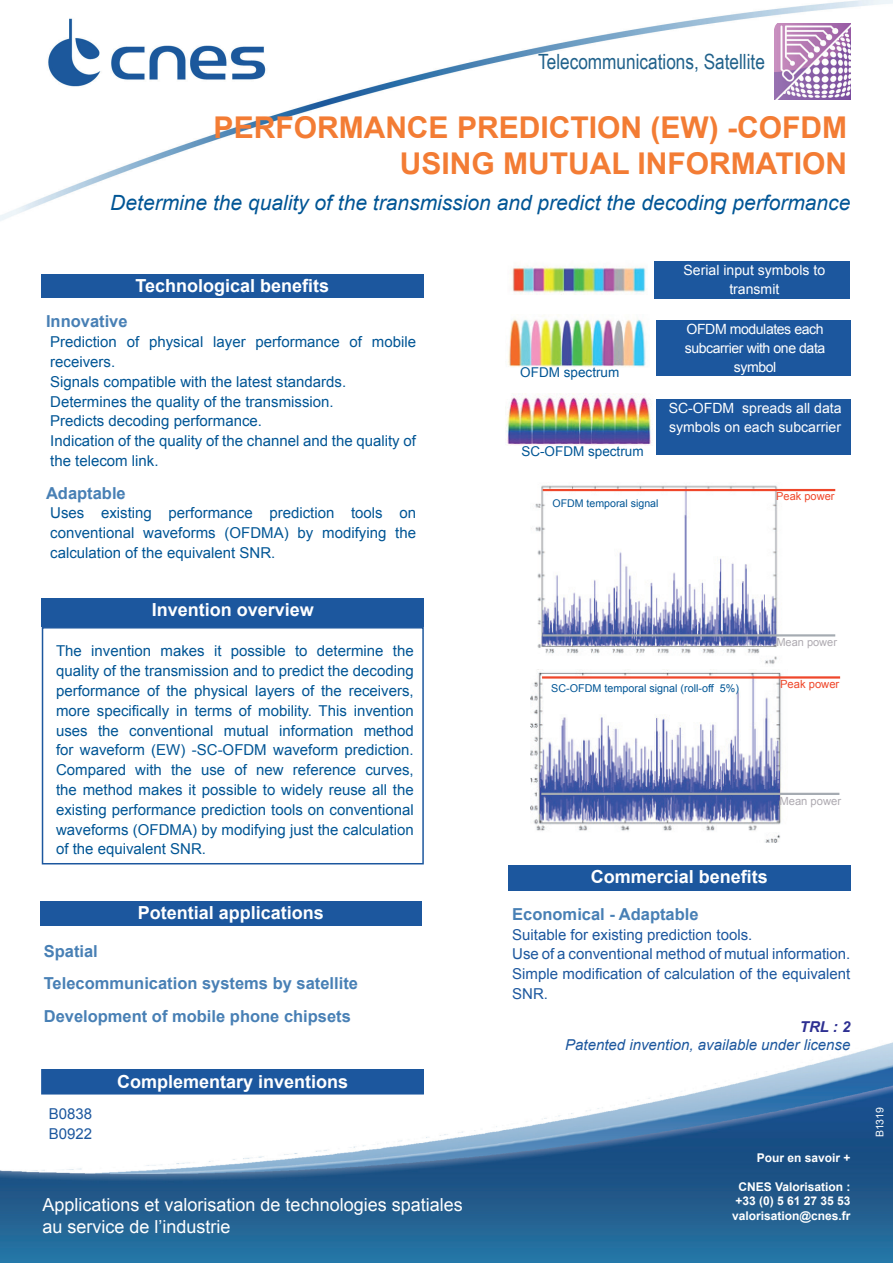
<style>
.page{position:relative;width:893px;height:1263px;background:#fff}
.page>*{position:absolute;margin:0;border:0;box-sizing:border-box;transform-origin:0 0}
.t1{font:700 30px/36px "Arial";color:#f37c34;text-align:right}
.t2{font:italic 21px "Arial";color:#005595}
.t3{font:21px "Arial Narrow";color:#20618b}
.t4{font:700 18px "Arial";color:#fff}
.t5{font:18px/21.6px "Arial";color:#fff}
.t6{font:700 16.5px/32.5px "Arial";color:#4880b5}
.t7{font:15px/19.8px "Arial";color:#005595;text-align:justify}
.t8{font:15px/19.8px "Arial";color:#1c579e}
.t9{font:italic 15px "Arial";color:#1c579e}
.t10{font:italic 700 15px "Arial";color:#2e3092}
.t11{font:14.1px/18.6px "Arial";color:#fff}
.t12{font:14.1px/18.6px "Arial";letter-spacing:-.03em;color:#fff;text-align:center}
.t13{font:13.5px "Arial";color:#005595}
.t14{font:700 12px/14.4px "Arial";color:#fff;text-align:center}
.t15{font:11.25px "Arial";color:#ef472a}
.t16{font:11.25px "Arial";color:#aeaab1}
.t17{font:11.1px "Arial";color:#ef472a}
.t18{font:11.1px "Arial";color:#aeaab1}
.t19{font:10.8px "Arial";color:#005595}
.t20{font:10.65px "Arial";color:#005595}
.t21{font:10.5px "Arial";color:#fff}
</style>
<div class="page">
<img style="left:0;top:0;width:893px;height:1263px">
<img style="left:531px;top:482px;width:273px;height:184px">
<hr style="left:543px;top:489px;width:292px;height:2px;background:#ef472b">
<hr style="left:543px;top:634px;width:292px;height:2px;background:#a5abb2">
<img style="left:531px;top:669px;width:256px;height:174px">
<hr style="left:542px;top:676px;width:298px;height:3px;background:#ef472b">
<hr style="left:541px;top:793px;width:298px;height:2px;background:#a5abb2">
<img style="left:508px;top:260px;width:139px;height:34px">
<img style="left:505px;top:394px;width:151px;height:52px">
<div style="left:656px;top:399px;width:194px;height:56px;background:#1c579e"></div>
<img style="left:505px;top:315px;width:144px;height:52px">
<div style="left:656px;top:320px;width:194px;height:56px;background:#1c579e"></div>
<div style="left:655px;top:261px;width:195px;height:37px;background:#1c579e"></div>
<div style="left:42px;top:627px;width:382px;height:237px;border:2px solid #1c579e"></div>
<div style="left:42px;top:598px;width:382px;height:29px;background:#1c579e"></div>
<div style="left:41px;top:274px;width:383px;height:24px;background:#1c579e"></div>
<div style="left:508px;top:865px;width:342px;height:26px;background:#1c579e"></div>
<img style="left:774px;top:23px;width:76px;height:77px">
<div style="left:40px;top:901px;width:382px;height:24px;background:#1c579e"></div>
<div style="left:42px;top:1070px;width:381px;height:24px;background:#1c579e"></div>
<div style="left:41px;top:1069px;width:383px;height:25px;border:2px solid #1c579e"></div>
<h2 class="t3" style="left:538px;top:46px;width:228px">Telecommunications, Satellite</h2>
<h1 class="t1" style="left:214px;top:110px;width:635px">PERFORMANCE PREDICTION (EW) -COFDM<br>USING MUTUAL INFORMATION</h1>
<h2 class="t2" style="left:110px;top:189px;width:741px">Determine the quality of the transmission and predict the decoding performance</h2>
<p class="t4" style="left:136px;top:273px;width:195px">Technological benefits</p>
<p class="t6" style="left:46px;top:306px;width:83px">Innovative</p>
<p class="t7" style="left:50px;top:332px;width:367px;text-align:left">Prediction of physical layer performance of mobile receivers.<br>Signals compatible with the latest standards.<br>Determines the quality of the transmission.<br>Predicts decoding performance.<br>Indication of the quality of the channel and the quality of the telecom link.</p>
<p class="t6" style="left:46px;top:477px;width:81px">Adaptable</p>
<p class="t7" style="left:50px;top:503px;width:367px">Uses existing performance prediction tools on conventional waveforms (OFDMA) by modifying the calculation of the equivalent SNR.</p>
<p class="t4" style="left:152px;top:598px;width:164px">Invention overview</p>
<p class="t7" style="left:56px;top:641px;width:359px">The invention makes it possible to determine the quality of the transmission and to predict the decoding performance of the physical layers of the receivers, more specifically in terms of mobility. This invention uses the conventional mutual information method for waveform (EW) -SC-OFDM waveform prediction.<br>Compared with the use of new reference curves, the method makes it possible to widely reuse all the existing performance prediction tools on conventional waveforms (OFDMA) by modifying just the calculation of the equivalent SNR.</p>
<p class="t4" style="left:138px;top:900px;width:188px">Potential applications</p>
<p class="t6" style="left:44px;top:935px;width:316px">Spatial<br>Telecommunication systems by satellite<br>Development of mobile phone chipsets</p>
<p class="t8" style="left:49px;top:1104px;width:45px">B0838<br>B0922</p>
<p class="t4" style="left:117px;top:1070px;width:233px">Complementary inventions</p>
<p class="t5" style="left:43px;top:1194px;width:422px">Applications et valorisation de technologies spatiales au service de l’industrie</p>
<p class="t13" style="left:520px;top:364px;width:101px">OFDM spectrum</p>
<p class="t13" style="left:521px;top:442px;width:124px">SC-OFDM spectrum</p>
<p class="t11" style="left:683px;top:261px;width:143px;text-align:center">Serial input symbols to transmit</p>
<p class="t12" style="left:685px;top:320px;width:142px">OFDM modulates each subcarrier with one data symbol</p>
<p class="t11" style="left:669px;top:399px;width:174px">SC-OFDM spreads all data symbols on each subcarrier</p>
<p class="t20" style="left:552px;top:496px;width:108px">OFDM temporal signal</p>
<p class="t17" style="left:776px;top:489px;width:60px">Peak power</p>
<p class="t19" style="left:551px;top:681px;width:189px">SC-OFDM temporal signal (roll-off 5%)</p>
<p class="t18" style="left:776px;top:635px;width:62px">Mean power</p>
<p class="t15" style="left:780px;top:677px;width:61px">Peak power</p>
<p class="t16" style="left:779px;top:793px;width:63px">Mean power</p>
<p class="t4" style="left:591px;top:864px;width:179px">Commercial benefits</p>
<p class="t6" style="left:512px;top:898px;width:188px">Economical - Adaptable</p>
<p class="t8" style="left:512px;top:924px;width:340px">Suitable for existing prediction tools.<br>Use of a conventional method of mutual information.<br>Simple modification of calculation of the equivalent SNR.</p>
<p class="t10" style="left:800px;top:1017px;width:52px">TRL : 2</p>
<p class="t9" style="left:565px;top:1035px;width:287px">Patented invention, available under license</p>
<p class="t14" style="left:757px;top:1151px;width:95px">Pour en savoir +</p>
<p class="t14" style="left:732px;top:1180px;width:120px">CNES Valorisation : +33 (0) 5 61 27 35 53 valorisation@cnes.fr</p>
<p class="t21" style="left:873px;top:1137px;width:32px;rotate:-90deg">B1319</p>
</div>
